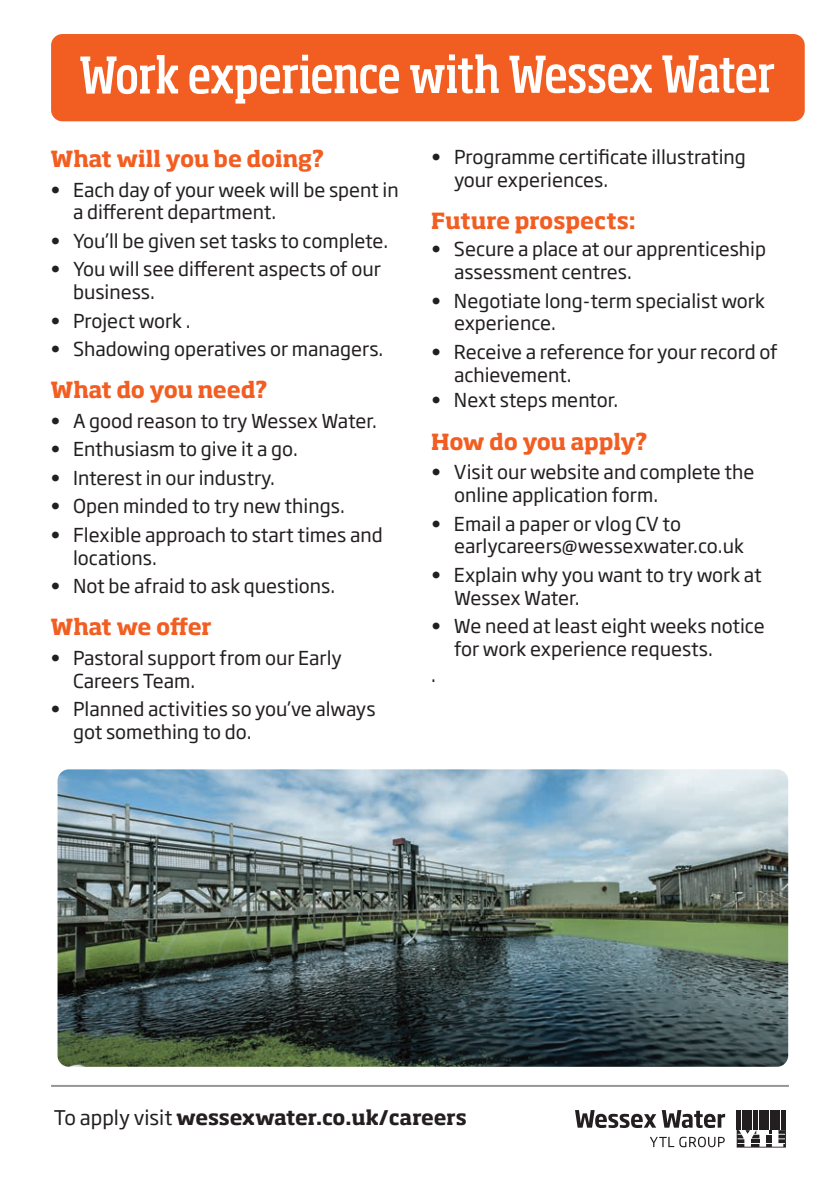
<style>
.page{position:relative;width:840px;height:1191px;background:#fff}
.page>*{position:absolute;margin:0;border:0;box-sizing:border-box;transform-origin:0 0}
.t1{font:500 condensed 50px "Soho Pro";letter-spacing:-.01em;color:#fff}
.t2{font:700 22px "Soho Pro";letter-spacing:-.015em;color:#f25d21}
.t3{font:700 20px "Soho Pro";letter-spacing:-.005em;color:#231f20}
.t4{font:19px/22.8px "Soho Gothic Pro";color:#231f20}
.s1{font-family:"Soho Gothic Pro";font-weight:400}
</style>
<div class="page">
<div style="left:51px;top:34px;width:753px;height:87px;background:#f25d21;border-radius:11px"></div>
<hr style="left:51px;top:1085px;width:737px;height:2px;background:#939598">
<div style="left:780px;top:1109px;width:5px;height:20px;background:#231f20"></div>
<hr style="left:736px;top:1109px;width:4px;height:20px;background:#231f20">
<div style="left:741px;top:1109px;width:5px;height:20px;background:#231f20"></div>
<hr style="left:747px;top:1109px;width:4px;height:20px;background:#231f20">
<div style="left:752px;top:1109px;width:5px;height:20px;background:#231f20"></div>
<div style="left:758px;top:1109px;width:5px;height:20px;background:#231f20"></div>
<div style="left:763px;top:1109px;width:5px;height:20px;background:#231f20"></div>
<div style="left:769px;top:1109px;width:5px;height:20px;background:#231f20"></div>
<hr style="left:775px;top:1109px;width:4px;height:20px;background:#231f20">
<svg style="left:736px;top:1129px;width:49px;height:18px"></svg>
<svg style="left:650px;top:1136px;width:74px;height:11px"></svg>
<svg style="left:575px;top:1110px;width:149px;height:18px"></svg>
<img style="left:57px;top:769px;width:730px;height:297px;border-radius:11px">
<h1 class="t1" style="left:79px;top:54px;width:697px">Work experience with Wessex Water</h1>
<p class="t2" style="left:50px;top:150px;width:276px">What will you be doing?</p>
<p class="t4" style="left:73px;top:180px;width:327px;text-indent:-23px">• Each day of your week will be spent in a different department.</p>
<p class="t4" style="left:50px;top:231px;width:339px">• You’ll be given set tasks to complete.</p>
<p class="t4" style="left:73px;top:259px;width:309px;text-indent:-23px">• You will see different aspects of our business.</p>
<p class="t4" style="left:50px;top:311px;width:142px">• Project work .</p>
<p class="t4" style="left:50px;top:339px;width:334px">• Shadowing operatives or managers.</p>
<p class="t2" style="left:50px;top:381px;width:219px">What do you need?</p>
<p class="t4" style="left:50px;top:411px;width:328px">• A good reason to try Wessex Water.</p>
<p class="t4" style="left:50px;top:439px;width:249px">• Enthusiasm to give it a go.</p>
<p class="t4" style="left:50px;top:468px;width:226px">• Interest in our industry.</p>
<p class="t4" style="left:50px;top:496px;width:296px">• Open minded to try new things.</p>
<p class="t4" style="left:73px;top:525px;width:311px;text-indent:-23px">• Flexible approach to start times and locations.</p>
<p class="t4" style="left:50px;top:576px;width:286px">• Not be afraid to ask questions.</p>
<p class="t2" style="left:50px;top:618px;width:163px">What we offer</p>
<p class="t4" style="left:73px;top:648px;width:270px;text-indent:-23px">• Pastoral support from our Early<br>Careers Team.</p>
<p class="t4" style="left:73px;top:699px;width:304px;text-indent:-23px">• Planned activities so you’ve always got something to do.</p>
<p class="t4" style="left:454px;top:147px;width:293px;text-indent:-23px">• Programme certificate illustrating your experiences.</p>
<p class="t2" style="left:431px;top:212px;width:206px">Future prospects:</p>
<p class="t4" style="left:453px;top:239px;width:313px;text-indent:-23px">• Secure a place at our apprenticeship assessment centres.</p>
<p class="t4" style="left:453px;top:291px;width:312px;text-indent:-23px">• Negotiate long-term specialist work experience.</p>
<p class="t4" style="left:453px;top:342px;width:325px;text-indent:-23px">• Receive a reference for your record of achievement.</p>
<p class="t4" style="left:431px;top:390px;width:188px">• Next steps mentor.</p>
<p class="t2" style="left:431px;top:432px;width:218px">How do you apply?</p>
<p class="t4" style="left:453px;top:462px;width:302px;text-indent:-23px">• Visit our website and complete the online application form.</p>
<p class="t4" style="left:453px;top:513px;width:291px;text-indent:-23px">• Email a paper or vlog CV to earlycareers@wessexwater.co.uk</p>
<p class="t4" style="left:453px;top:565px;width:309px;text-indent:-23px">• Explain why you want to try work at<br>Wessex Water.</p>
<p class="t4" style="left:453px;top:616px;width:312px;text-indent:-23px">• We need at least eight weeks notice for work experience requests.</p>
<p class="t4" style="left:431px;top:664px;width:6px">.</p>
<p class="t3" style="left:54px;top:1109px;width:414px"><span class="s1">To apply visit</span> wessexwater.co.uk/careers</p>
</div>
